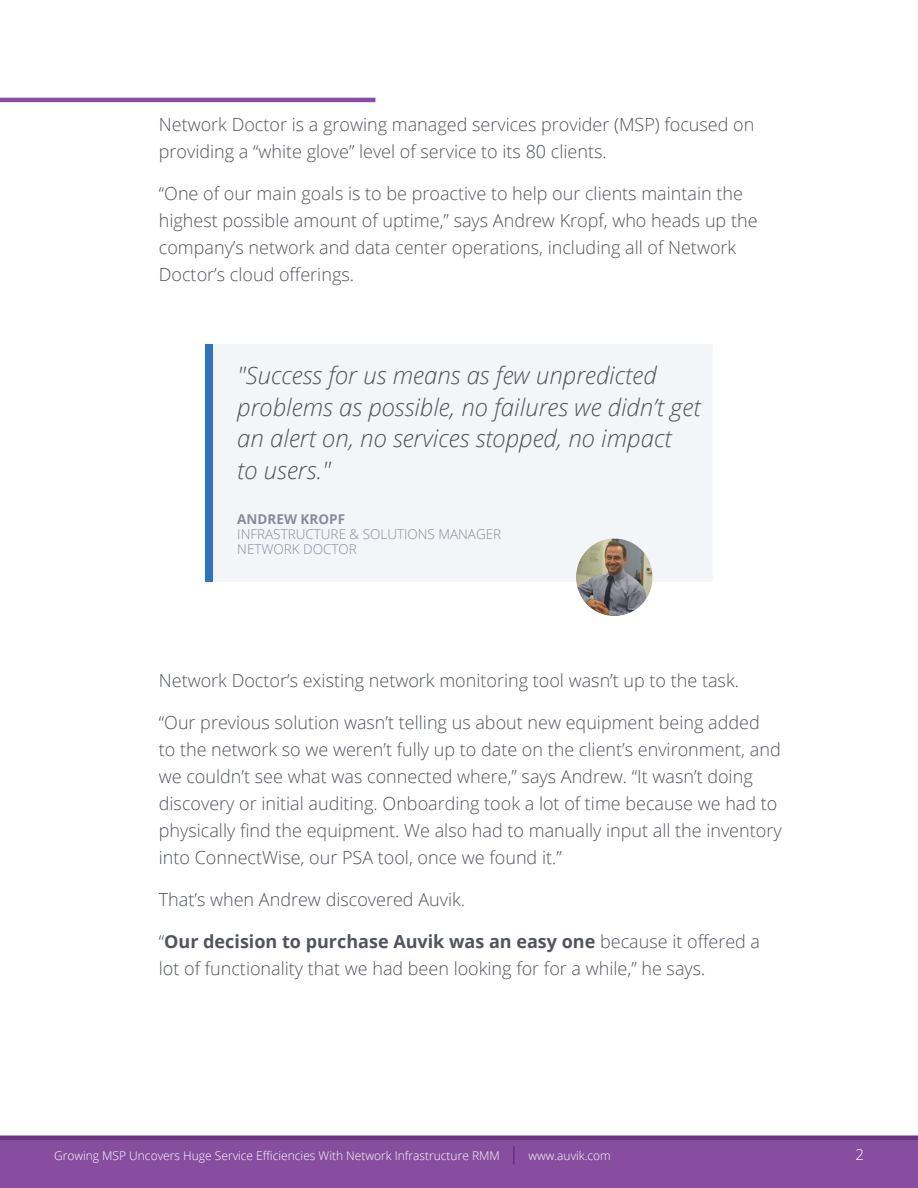
<style>
.page{position:relative;width:918px;height:1188px;background:#fff}
.page>*{position:absolute;margin:0;border:0;box-sizing:border-box;transform-origin:0 0}
.t1{font:italic 300 24px/31.5px "Open Sans";color:#50545c}
.t2{font:300 18px/27px "Open Sans";color:#50545c}
.t3{font:300 15px "Open Sans";color:#fff}
.t4{font:300 13.5px/15px "Open Sans";color:#878c99}
.t5{font:300 12px "Open Sans";color:#fff}
.s1{font-weight:700}
.s2{font-size:18px;color:#4e1e62}
</style>
<div class="page">
<svg style="left:0;top:1136px;width:918px;height:52px;background:#844c9c"></svg>
<hr style="left:0;top:98px;width:375px;height:4px;background:#874e9f">
<div style="left:212px;top:344px;width:501px;height:237px;background:#f3f5f9"></div>
<div style="left:205px;top:344px;width:7px;height:237px;background:#3075bb"></div>
<img style="left:576px;top:539px;width:76px;height:76px">
<p class="t2" style="left:159px;top:110px;width:597px">Network Doctor is a growing managed services provider (MSP) focused on providing a “white glove” level of service to its 80 clients.</p>
<p class="t2" style="left:159px;top:179px;width:600px">“One of our main goals is to be proactive to help our clients maintain the highest possible amount of uptime,” says Andrew Kropf, who heads up the company’s network and data center operations, including all of Network Doctor’s cloud offerings.</p>
<p class="t1" style="left:237px;top:359px;width:465px">"Success for us means as few unpredicted problems as possible, no failures we didn’t get an alert on, no services stopped, no impact<br>to users."</p>
<p class="t4" style="left:237px;top:511px;width:265px"><span class="s1">ANDREW KROPF<br></span>INFRASTRUCTURE &amp; SOLUTIONS MANAGER<br>NETWORK DOCTOR</p>
<p class="t2" style="left:159px;top:666px;width:582px">Network Doctor’s existing network monitoring tool wasn’t up to the task.</p>
<p class="t2" style="left:159px;top:708px;width:624px">“Our previous solution wasn’t telling us about new equipment being added<br>to the network so we weren’t fully up to date on the client’s environment, and we couldn’t see what was connected where,” says Andrew. “It wasn’t doing discovery or initial auditing. Onboarding took a lot of time because we had to physically find the equipment. We also had to manually input all the inventory into ConnectWise, our PSA tool, once we found it.”</p>
<p class="t2" style="left:159px;top:885px;width:308px">That’s when Andrew discovered Auvik.</p>
<p class="t2" style="left:159px;top:927px;width:603px">“<span class="s1">Our decision to purchase Auvik was an easy one</span> because it offered a lot of functionality that we had been looking for for a while,” he says.</p>
<p class="t5" style="left:54px;top:1148px;width:558px">Growing MSP Uncovers Huge Service Efficiencies With Network Infrastructure RMM <span class="s2">|</span> www.auvik.com</p>
<p class="t3" style="left:855px;top:1145px;width:10px">2</p>
</div>
